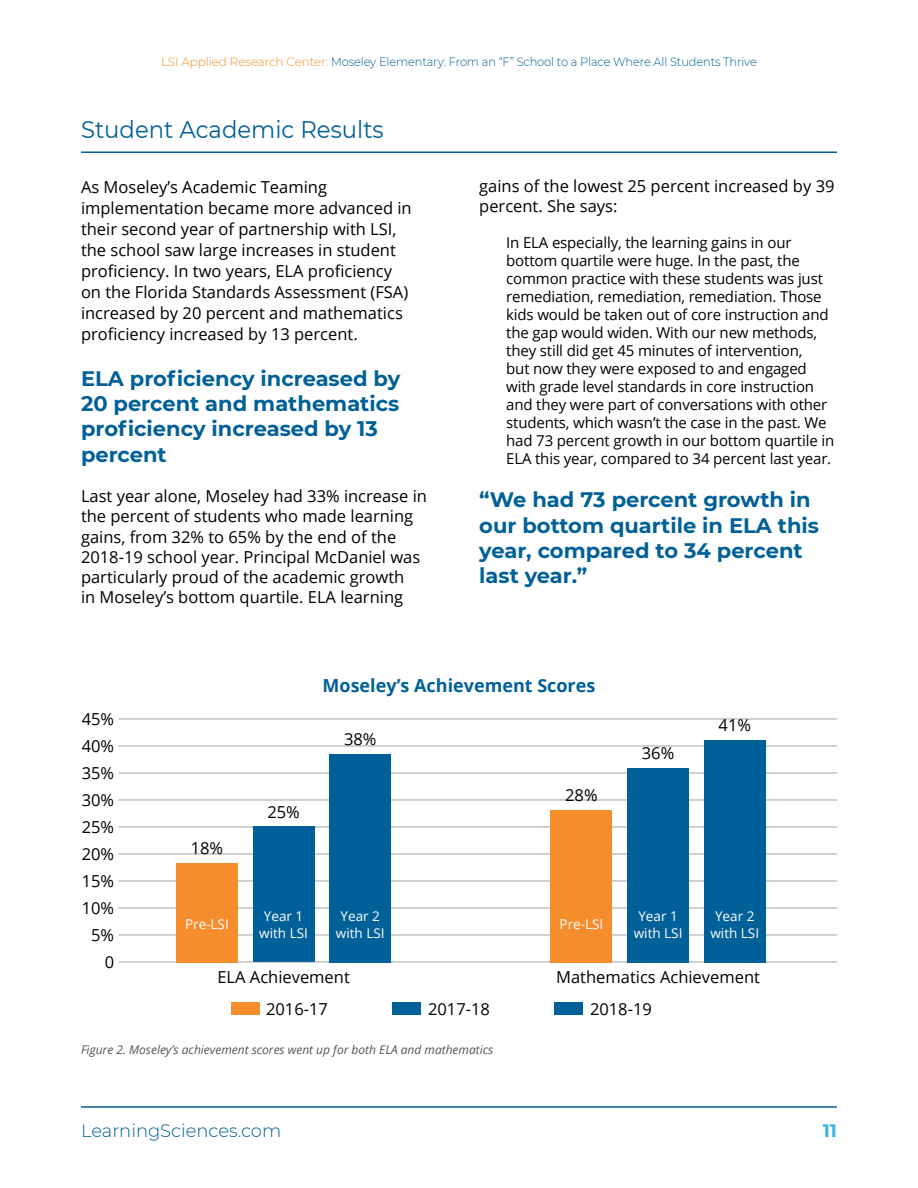
<style>
.page{position:relative;width:918px;height:1188px;background:#fff}
.page>*{position:absolute;margin:0;border:0;box-sizing:border-box;transform-origin:0 0}
.t1{font:24px "Montserrat";color:#006098;scale:.95 1}
.t2{font:700 21px/25.2px "Montserrat";color:#006098}
.t3{font:700 18px "Open Sans";color:#006098}
.t4{font:300 18px "Montserrat";color:#006098}
.t5{font:700 18px "Montserrat";color:#37b4e5}
.t6{font:16.5px/27px "Open Sans";color:#000}
.t7{font:15px/18px "Open Sans";letter-spacing:-.01em;color:#000}
.t8{font:13.5px/16.5px "Open Sans";color:#fff;text-align:center}
.t9{font:300 12px "Montserrat";letter-spacing:-.01em;color:#006098;scale:.95 1}
.t10{font:italic 12px "Open Sans";color:#52555b}
.s1{color:#f68d2c}
</style>
<div class="page">
<hr style="left:81px;top:1106px;width:756px;height:2px;background:#006098">
<hr style="left:81px;top:151px;width:756px;height:2px;background:#006098">
<hr style="left:119px;top:719px;width:718px;height:1px;background:#a0a2a4">
<hr style="left:119px;top:746px;width:718px;height:1px;background:#a0a2a4">
<hr style="left:119px;top:773px;width:718px;height:1px;background:#a0a2a4">
<hr style="left:119px;top:800px;width:718px;height:1px;background:#a0a2a4">
<hr style="left:119px;top:827px;width:718px;height:1px;background:#a0a2a4">
<hr style="left:119px;top:854px;width:718px;height:1px;background:#a0a2a4">
<hr style="left:119px;top:881px;width:718px;height:1px;background:#a0a2a4">
<hr style="left:119px;top:908px;width:718px;height:1px;background:#a0a2a4">
<hr style="left:119px;top:935px;width:718px;height:1px;background:#a0a2a4">
<hr style="left:119px;top:962px;width:718px;height:1px;background:#a0a2a4">
<div style="left:176px;top:863px;width:62px;height:99px;background:#f68d2c"></div>
<div style="left:551px;top:810px;width:61px;height:152px;background:#f68d2c"></div>
<div style="left:253px;top:827px;width:62px;height:135px;background:#006098"></div>
<div style="left:627px;top:768px;width:62px;height:194px;background:#006098"></div>
<div style="left:329px;top:754px;width:62px;height:208px;background:#006098"></div>
<div style="left:704px;top:740px;width:62px;height:222px;background:#006098"></div>
<div style="left:231px;top:1002px;width:29px;height:13px;background:#f68d2c"></div>
<div style="left:393px;top:1002px;width:28px;height:13px;background:#006098"></div>
<div style="left:554px;top:1002px;width:29px;height:13px;background:#006098"></div>
<p class="t9" style="left:161px;top:53px;width:628px"><span class="s1">LSI Applied Research Center:</span> Moseley Elementary: From an “F” School to a Place Where All Students Thrive</p>
<h1 class="t1" style="left:81px;top:113px;width:320px">Student Academic Results</h1>
<p class="t6" style="left:81px;top:176px;width:332px;line-height:21px">As Moseley’s Academic Teaming implementation became more advanced in their second year of partnership with LSI, the school saw large increases in student proficiency. In two years, ELA proficiency on the Florida Standards Assessment (FSA) increased by 20 percent and mathematics proficiency increased by 13 percent.</p>
<p class="t2" style="left:81px;top:365px;width:321px">ELA proficiency increased by<br>20 percent and mathematics proficiency increased by 13 percent</p>
<p class="t6" style="left:81px;top:485px;width:348px;line-height:20.2px">Last year alone, Moseley had 33% increase in the percent of students who made learning gains, from 32% to 65% by the end of the 2018-19 school year. Principal McDaniel was particularly proud of the academic growth<br>in Moseley’s bottom quartile. ELA learning</p>
<p class="t6" style="left:479px;top:175px;width:357px;line-height:20.2px">gains of the lowest 25 percent increased by 39 percent. She says:</p>
<p class="t7" style="left:506px;top:233px;width:329px">In ELA especially, the learning gains in our bottom quartile were huge. In the past, the common practice with these students was just remediation, remediation, remediation. Those kids would be taken out of core instruction and the gap would widen. With our new methods, they still did get 45 minutes of intervention,<br>but now they were exposed to and engaged with grade level standards in core instruction and they were part of conversations with other students, which wasn’t the case in the past. We had 73 percent growth in our bottom quartile in ELA this year, compared to 34 percent last year.</p>
<p class="t2" style="left:479px;top:486px;width:341px">“We had 73 percent growth in our bottom quartile in ELA this year, compared to 34 percent last year.”</p>
<p class="t6" style="left:82px;top:705px;width:34px;text-align:right">45%<br>40%<br>35%<br>30%<br>25%<br>20%<br>15%<br>10%<br>5%<br>0</p>
<p class="t6" style="left:191px;top:834px;width:34px">18%</p>
<p class="t6" style="left:267px;top:798px;width:34px">25%</p>
<p class="t3" style="left:323px;top:673px;width:274px">Moseley’s Achievement Scores</p>
<p class="t6" style="left:344px;top:725px;width:34px">38%</p>
<p class="t6" style="left:565px;top:781px;width:34px">28%</p>
<p class="t6" style="left:642px;top:739px;width:34px">36%</p>
<p class="t6" style="left:719px;top:711px;width:34px">41%</p>
<p class="t8" style="left:336px;top:908px;width:50px">Year 2 with LSI</p>
<p class="t8" style="left:710px;top:908px;width:50px">Year 2 with LSI</p>
<p class="t8" style="left:259px;top:908px;width:50px">Year 1 with LSI</p>
<p class="t8" style="left:634px;top:908px;width:50px">Year 1 with LSI</p>
<p class="t8" style="left:185px;top:916px;width:45px">Pre-LSI</p>
<p class="t8" style="left:560px;top:916px;width:45px">Pre-LSI</p>
<p class="t6" style="left:217px;top:963px;width:134px">ELA Achievement</p>
<p class="t6" style="left:556px;top:963px;width:205px">Mathematics Achievement</p>
<p class="t6" style="left:266px;top:995px;width:63px">2016-17</p>
<p class="t6" style="left:428px;top:995px;width:63px">2017-18</p>
<p class="t6" style="left:590px;top:995px;width:63px">2018-19</p>
<p class="t10" style="left:81px;top:1042px;width:414px">Figure 2. Moseley’s achievement scores went up for both ELA and mathematics</p>
<p class="t4" style="left:81px;top:1118px;width:202px">LearningSciences.com</p>
<p class="t5" style="left:823px;top:1117px;width:16px">11</p>
</div>
